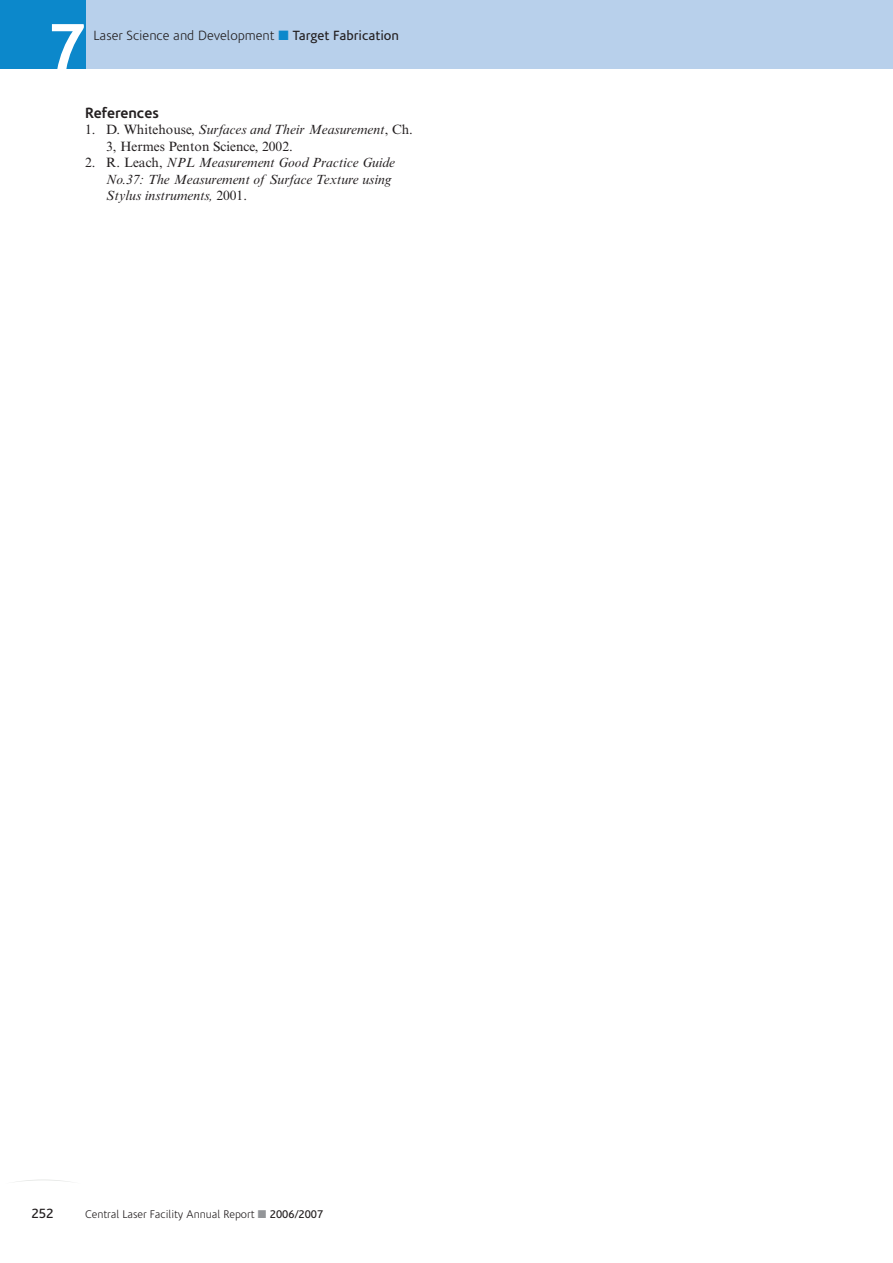
<style>
.page{position:relative;width:893px;height:1263px;background:#fff}
.page>*{position:absolute;margin:0;border:0;box-sizing:border-box;transform-origin:0 0}
.t1{font:700 66px "Corisande";color:#fff}
.t2{font:700 15px "Corisande";color:#231f20}
.t3{font:italic 13.5px/16.5px "Times NRMT";color:#231f20}
.t4{font:13.5px/16.5px "Times NRMT";color:#231f20}
.t5{font:300 13.5px "Corisande";color:#231f20}
.t6{font:13.5px "Corisande";color:#231f20}
.t7{font:300 11.25px "Corisande";color:#231f20}
.s1{color:#0c88cb}
.s2{font-weight:400}
.s3{font-style:italic}
.s4{font-style:normal}
.s5{color:#939598}
</style>
<div class="page">
<div style="left:85px;top:0;width:808px;height:68px;background:#b8d0eb"></div>
<div style="left:0;top:0;width:85px;height:68px;background:#0c88cb"></div>
<svg style="left:16px;top:1179px;width:54px;height:3px"></svg>
<h1 class="t1" style="left:49px;top:21px;width:38px">7</h1>
<p class="t5" style="left:94px;top:30px;width:307px">Laser Science and Development <span class="s1">■</span> <span class="s2">Target Fabrication</span></p>
<p class="t2" style="left:85px;top:107px;width:76px">References</p>
<p class="t4" style="left:106px;top:123px;width:308px;text-indent:-21px">1. D. Whitehouse, <span class="s3">Surfaces and Their Measurement</span>, Ch.<br>3, Hermes Penton Science, 2002.</p>
<p class="t3" style="left:106px;top:155px;width:290px;text-indent:-21px"><span class="s4">2. R. Leach,</span> NPL Measurement Good Practice Guide<br>No.37: The Measurement of Surface Texture using<br>Stylus instruments, <span class="s4">2001.</span></p>
<p class="t6" style="left:31px;top:1208px;width:24px">252</p>
<p class="t7" style="left:85px;top:1210px;width:240px">Central Laser Facility Annual Report <span class="s5">■</span> <span class="s2">2006/2007</span></p>
</div>
